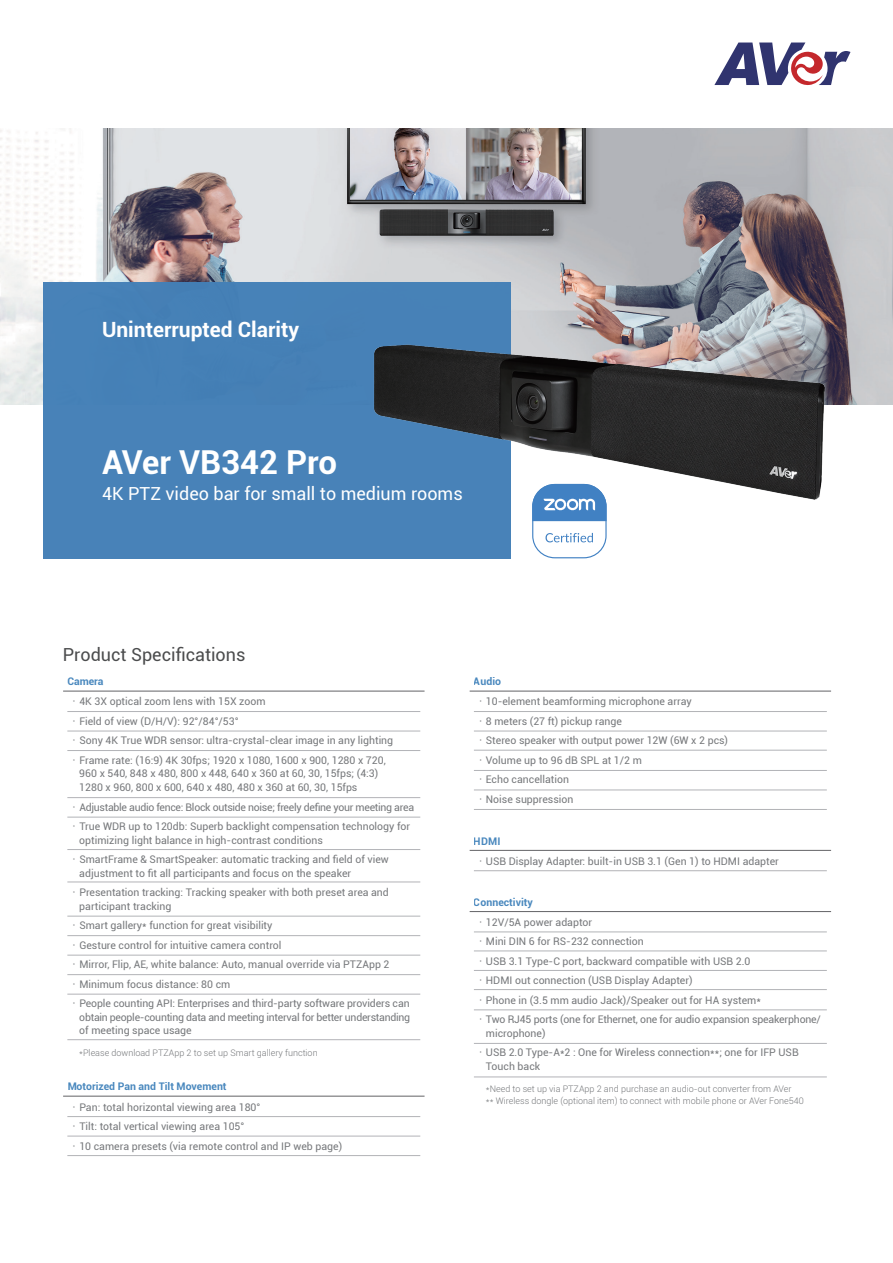
<style>
.page{position:relative;width:893px;height:1263px;background:#fff}
.page>*{position:absolute;margin:0;border:0;box-sizing:border-box;transform-origin:0 0}
.t1{font:700 33px "Roboto";color:#fff}
.t2{font:700 21px "Roboto";color:#fff}
.t3{font:18px "Roboto";color:#fff}
.t4{font:18px "Roboto";color:#4b4c4d}
.t5{font:10.5px/19.5px "Roboto";color:#76787b}
.t6{font:10.5px/19.5px "Roboto";letter-spacing:-.025em;color:#76787b}
.t7{font:700 10.5px "Roboto";color:#4585bc}
.t8{font:300 9px/12px "Roboto";color:#76787b}
.s1{font-family:"Adobe Ming Std";font-weight:300}
</style>
<div class="page">
<img style="left:0;top:128px;width:893px;height:277px">
<div style="left:43px;top:282px;width:467px;height:276px;background:#4480b7"></div>
<svg style="left:714px;top:43px;width:136px;height:42px"></svg>
<img style="left:343px;top:231px;width:510px;height:328px">
<svg style="left:532px;top:484px;width:75px;height:74px"></svg>
<hr style="left:63px;top:691px;width:362px;height:1px;background:#636366">
<hr style="left:67px;top:1039px;width:353px;height:1px;background:#b2b3b7">
<hr style="left:470px;top:691px;width:361px;height:1px;background:#636366">
<hr style="left:474px;top:711px;width:353px;height:1px;background:#b2b3b7">
<hr style="left:474px;top:731px;width:353px;height:1px;background:#b2b3b7">
<hr style="left:474px;top:750px;width:353px;height:1px;background:#b2b3b7">
<hr style="left:67px;top:711px;width:353px;height:1px;background:#b2b3b7">
<hr style="left:63px;top:1096px;width:362px;height:1px;background:#636366">
<hr style="left:67px;top:1116px;width:353px;height:1px;background:#b2b3b7">
<hr style="left:67px;top:731px;width:353px;height:1px;background:#b2b3b7">
<hr style="left:67px;top:750px;width:353px;height:1px;background:#b2b3b7">
<hr style="left:67px;top:797px;width:353px;height:1px;background:#b2b3b7">
<hr style="left:67px;top:817px;width:353px;height:1px;background:#b2b3b7">
<hr style="left:67px;top:849px;width:353px;height:1px;background:#b2b3b7">
<hr style="left:67px;top:882px;width:353px;height:1px;background:#b2b3b7">
<hr style="left:67px;top:916px;width:353px;height:1px;background:#b2b3b7">
<hr style="left:67px;top:935px;width:353px;height:1px;background:#b2b3b7">
<hr style="left:67px;top:955px;width:353px;height:1px;background:#b2b3b7">
<hr style="left:67px;top:974px;width:353px;height:1px;background:#b2b3b7">
<hr style="left:67px;top:994px;width:353px;height:1px;background:#b2b3b7">
<hr style="left:67px;top:1136px;width:353px;height:1px;background:#b2b3b7">
<hr style="left:67px;top:1155px;width:353px;height:1px;background:#b2b3b7">
<hr style="left:470px;top:850px;width:361px;height:1px;background:#636366">
<hr style="left:474px;top:870px;width:353px;height:1px;background:#b2b3b7">
<hr style="left:474px;top:770px;width:353px;height:1px;background:#b2b3b7">
<hr style="left:474px;top:790px;width:353px;height:1px;background:#b2b3b7">
<hr style="left:474px;top:809px;width:353px;height:1px;background:#b2b3b7">
<hr style="left:474px;top:951px;width:353px;height:1px;background:#b2b3b7">
<hr style="left:474px;top:970px;width:353px;height:1px;background:#b2b3b7">
<hr style="left:474px;top:989px;width:353px;height:1px;background:#b2b3b7">
<hr style="left:474px;top:1009px;width:353px;height:1px;background:#b2b3b7">
<hr style="left:474px;top:1043px;width:353px;height:1px;background:#b2b3b7">
<hr style="left:474px;top:1077px;width:353px;height:1px;background:#b2b3b7">
<hr style="left:470px;top:911px;width:361px;height:1px;background:#636366">
<hr style="left:474px;top:932px;width:353px;height:1px;background:#b2b3b7">
<h2 class="t2" style="left:102px;top:315px;width:199px">Uninterrupted Clarity</h2>
<h1 class="t1" style="left:102px;top:439px;width:237px">AVer VB342 Pro</h1>
<h3 class="t3" style="left:102px;top:481px;width:362px">4K PTZ video bar for small to medium rooms</h3>
<h3 class="t4" style="left:63px;top:642px;width:184px">Product Specifications</h3>
<p class="t7" style="left:67px;top:674px;width:38px">Camera</p>
<p class="t5" style="left:69px;top:692px;width:326px"><span class="s1">．</span>4K 3X optical zoom lens with 15X zoom<br><span class="s1">．</span>Field of view (D/H/V): 92°/84°/53°<br><span class="s1">．</span>Sony 4K True WDR sensor: ultra-crystal-clear image in any lighting<span class="s1">．</span>Frame rate: (16:9) 4K 30fps; 1920 x 1080, 1600 x 900, 1280 x 720,</p>
<p class="t5" style="left:79px;top:767px;width:300px;line-height:13.5px">960 x 540, 848 x 480, 800 x 448, 640 x 360 at 60, 30, 15fps; (4:3)<br>1280 x 960, 800 x 600, 640 x 480, 480 x 360 at 60, 30, 15fps</p>
<p class="t6" style="left:69px;top:797px;width:347px"><span class="s1">．</span>Adjustable audio fence: Block outside noise; freely define your meeting area<span class="s1">．</span>True WDR up to 120db: Superb backlight compensation technology for</p>
<p class="t5" style="left:69px;top:830px;width:321px;text-indent:10px">optimizing light balance in high-contrast conditions<span class="s1">．</span>SmartFrame &amp; SmartSpeaker: automatic tracking and field of view</p>
<p class="t5" style="left:69px;top:863px;width:322px;text-indent:10px">adjustment to fit all participants and focus on the speaker<span class="s1">．</span>Presentation tracking: Tracking speaker with both preset area and</p>
<p class="t5" style="left:69px;top:896px;width:342px;text-indent:10px">participant tracking<br><span class="s1">．</span>Smart gallery* function for great visibility<br><span class="s1">．</span>Gesture control for intuitive camera control<br><span class="s1">．</span>Mirror, Flip, AE, white balance: Auto, manual override via PTZApp 2<span class="s1">．</span>Minimum focus distance: 80 cm<br><span class="s1">．</span>People counting API: Enterprises and third-party software providers can</p>
<p class="t6" style="left:79px;top:1010px;width:332px;line-height:13.5px">obtain people-counting data and meeting interval for better understanding of meeting space usage</p>
<p class="t8" style="left:79px;top:1046px;width:240px">*Please download PTZApp 2 to set up Smart gallery function</p>
<p class="t7" style="left:67px;top:1079px;width:161px">Motorized Pan and Tilt Movement</p>
<p class="t5" style="left:69px;top:1097px;width:275px"><span class="s1">．</span>Pan: total horizontal viewing area 180°<br><span class="s1">．</span>Tilt: total vertical viewing area 105°<br><span class="s1">．</span>10 camera presets (via remote control and IP web page)</p>
<p class="t7" style="left:474px;top:674px;width:29px">Audio</p>
<p class="t5" style="left:475px;top:692px;width:254px"><span class="s1">．</span>10-element beamforming microphone array<br><span class="s1">．</span>8 meters (27 ft) pickup range<br><span class="s1">．</span>Stereo speaker with output power 12W (6W x 2 pcs)<span class="s1">．</span>Volume up to 96 dB SPL at 1/2 m<br><span class="s1">．</span>Echo cancellation<br><span class="s1">．</span>Noise suppression</p>
<p class="t7" style="left:474px;top:833px;width:28px">HDMI</p>
<p class="t5" style="left:475px;top:851px;width:305px"><span class="s1">．</span>USB Display Adapter: built-in USB 3.1 (Gen 1) to HDMI adapter</p>
<p class="t7" style="left:474px;top:895px;width:61px">Connectivity</p>
<p class="t5" style="left:475px;top:912px;width:347px"><span class="s1">．</span>12V/5A power adaptor<br><span class="s1">．</span>Mini DIN 6 for RS-232 connection<br><span class="s1">．</span>USB 3.1 Type-C port, backward compatible with USB 2.0<br><span class="s1">．</span>HDMI out connection (USB Display Adapter)<br><span class="s1">．</span>Phone in (3.5 mm audio Jack)/Speaker out for HA system*<br><span class="s1">．</span>Two RJ45 ports (one for Ethernet, one for audio expansion speakerphone/</p>
<p class="t5" style="left:475px;top:1023px;width:325px;text-indent:10px">microphone)<br><span class="s1">．</span>USB 2.0 Type-A*2 : One for Wireless connection**; one for IFP USB</p>
<p class="t5" style="left:486px;top:1056px;width:56px">Touch back</p>
<p class="t8" style="left:486px;top:1082px;width:319px">*Need to set up via PTZApp 2 and purchase an audio-out converter from AVer<br>** Wireless dongle (optional item) to connect with mobile phone or AVer Fone540</p>
</div>
